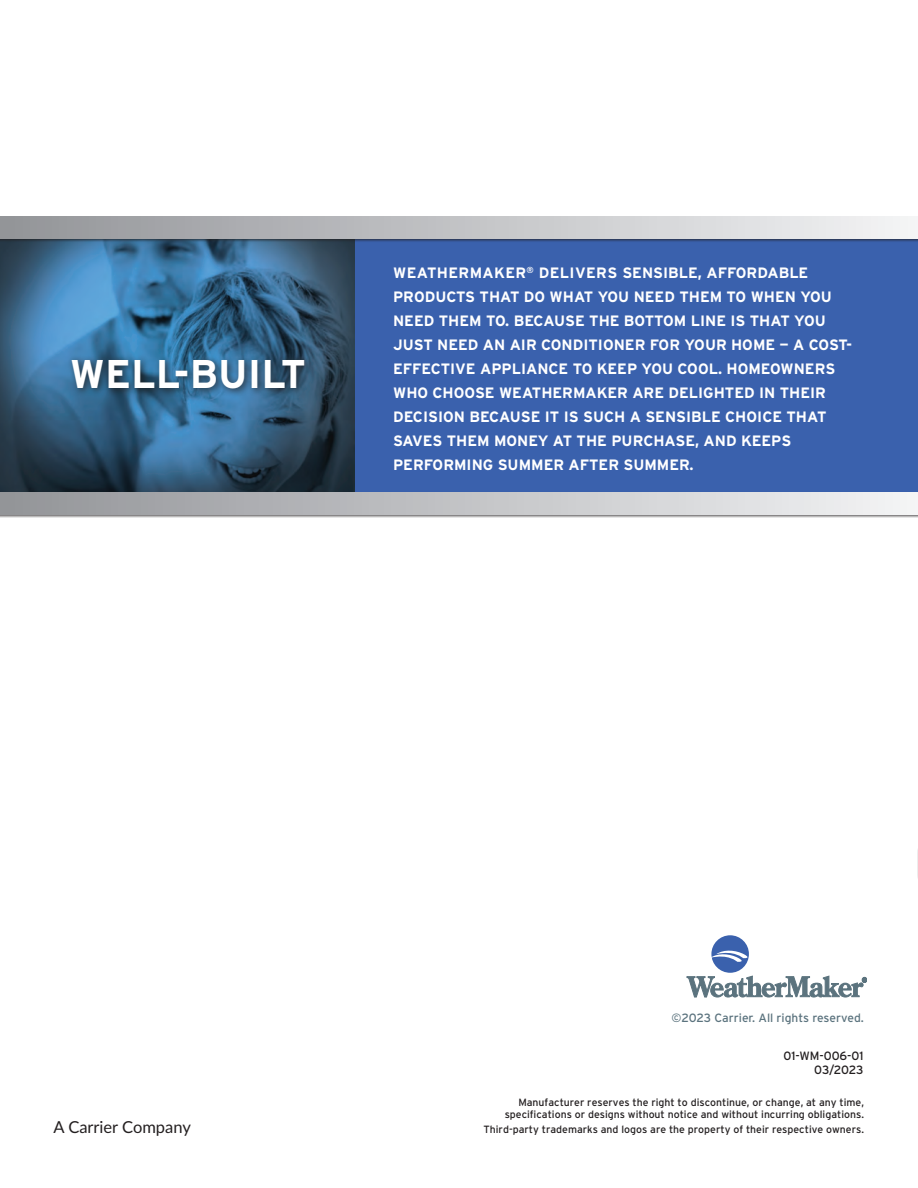
<style>
.page{position:relative;width:918px;height:1188px;background:#fff}
.page>*{position:absolute;margin:0;border:0;box-sizing:border-box;transform-origin:0 0}
.t1{font:700 40.05px "Interstate";color:#fff}
.t2{font:16.5px "Lato";color:#231f20}
.t3{font:700 15px/24px "Interstate";color:#fff}
.t4{font:12px "Interstate";color:#5b737e}
.t5{font:12px "Interstate";color:#231f20}
.t6{font:10.5px/12px "Interstate";color:#231f20;text-align:right}
</style>
<div class="page">
<div style="left:0;top:233px;width:918px;height:270px;background:#3a61ad"></div>
<img style="left:0;top:242px;width:354px;height:250px">
<div style="left:68px;top:355px;width:245px;height:43px;background:#231f20;opacity:.75"></div>
<div style="left:0;top:492px;width:918px;height:26px;background:#231f20;opacity:.75"></div>
<div style="left:0;top:492px;width:918px;height:22px;background:linear-gradient(to right,#929498,#f3f3f5)"></div>
<div style="left:0;top:216px;width:918px;height:26px;background:#231f20;opacity:.75"></div>
<div style="left:0;top:216px;width:918px;height:22px;background:linear-gradient(to right,#929498,#f3f3f5)"></div>
<hr style="left:917px;top:848px;width:1px;height:33px;background:#f5f5f5">
<div style="left:711px;top:935px;width:38px;height:38px;background:#3a61ad;border-radius:50%"></div>
<svg style="left:711px;top:949px;width:38px;height:13px"></svg>
<svg style="left:687px;top:976px;width:180px;height:21px"></svg>
<p class="t1" style="left:70px;top:352px;width:238px">WELL-BUILT</p>
<p class="t3" style="left:393px;top:261px;width:461px">WEATHERMAKER<sup>®</sup> DELIVERS SENSIBLE, AFFORDABLE PRODUCTS THAT DO WHAT YOU NEED THEM TO WHEN YOU NEED THEM TO. BECAUSE THE BOTTOM LINE IS THAT YOU JUST NEED AN AIR CONDITIONER FOR YOUR HOME — A COST-EFFECTIVE APPLIANCE TO KEEP YOU COOL. HOMEOWNERS WHO CHOOSE WEATHERMAKER ARE DELIGHTED IN THEIR DECISION BECAUSE IT IS SUCH A SENSIBLE CHOICE THAT SAVES THEM MONEY AT THE PURCHASE, AND KEEPS PERFORMING SUMMER AFTER SUMMER.</p>
<p class="t2" style="left:54px;top:1116px;width:139px">A Carrier Company</p>
<p class="t4" style="left:671px;top:1011px;width:194px">©2023 Carrier. All rights reserved.</p>
<p class="t5" style="left:783px;top:1049px;width:82px">01-WM-006-01</p>
<p class="t5" style="left:814px;top:1063px;width:51px">03/2023</p>
<p class="t6" style="left:505px;top:1097px;width:361px">Manufacturer reserves the right to discontinue, or change, at any time, specifications or designs without notice and without incurring obligations.</p>
<p class="t6" style="left:483px;top:1124px;width:382px">Third-party trademarks and logos are the property of their respective owners.</p>
</div>
